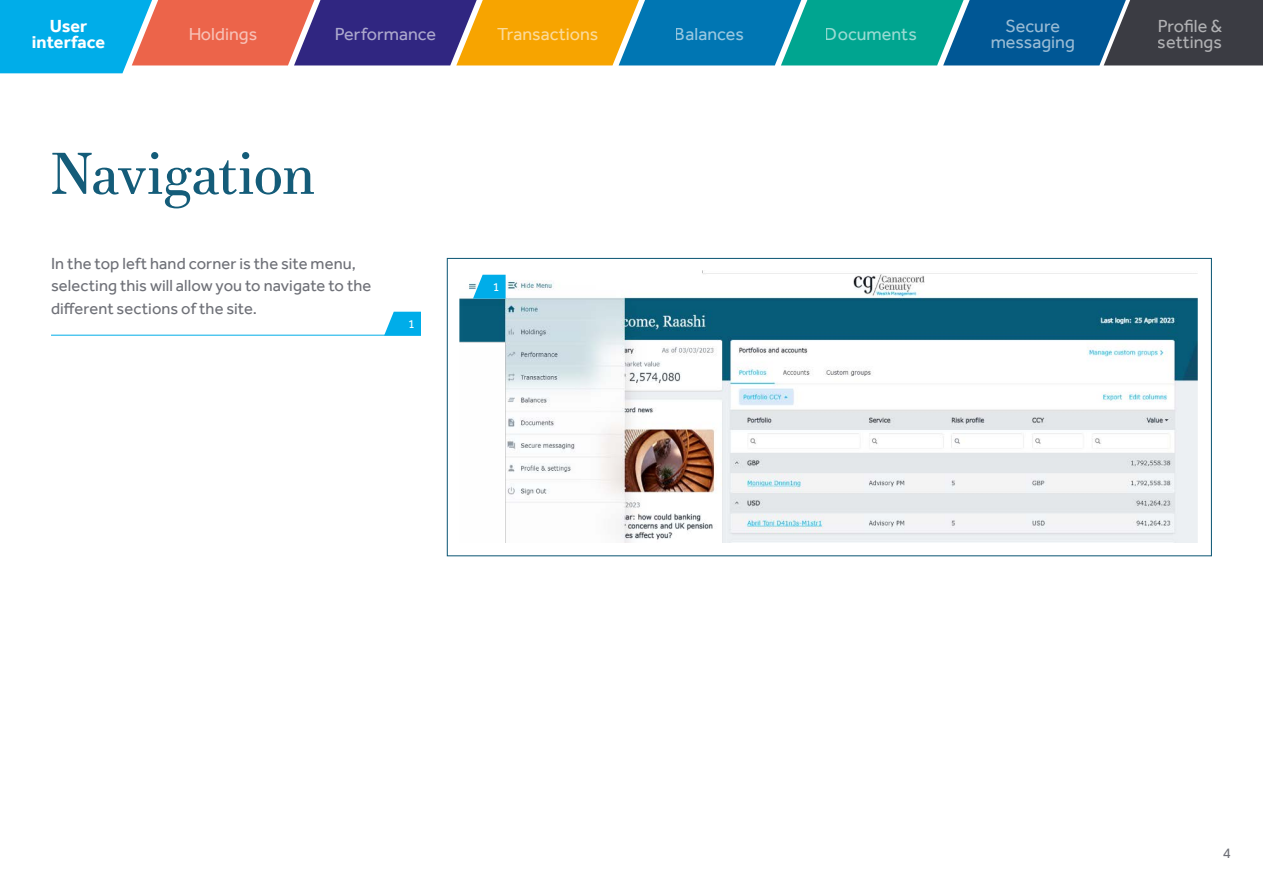
<style>
.page{position:relative;width:1263px;height:893px;background:#fff}
.page>*{position:absolute;margin:0;border:0;box-sizing:border-box;transform-origin:0 0}
.t1{font:57px "Essonnes Text";letter-spacing:-.02em;color:#145c79}
.t2{font:18px/16.5px "Effra";color:#fff;text-align:center}
.t3{font:700 18px/16.5px "Effra";color:#fff;text-align:center}
.t4{font:16.5px/22.5px "Effra";letter-spacing:.005em;color:#6e7077}
.t5{font:15px "Effra";color:#6e7077}
.t6{font:12.3px "Effra";color:#fff}
</style>
<div class="page">
<img style="left:459px;top:271px;width:738px;height:271px">
<svg style="left:473px;top:275px;width:42px;height:24px"></svg>
<hr style="left:51px;top:335px;width:370px;height:1px;background:#00ade9">
<svg style="left:384px;top:312px;width:37px;height:24px"></svg>
<svg style="left:0;top:0;width:1263px;height:73px;background:#5f828a"></svg>
<p class="t3" style="left:32px;top:18px;width:75px">User interface</p>
<p class="t2" style="left:188px;top:26px;width:71px">Holdings</p>
<p class="t2" style="left:334px;top:26px;width:103px">Performance</p>
<p class="t2" style="left:497px;top:26px;width:103px">Transactions</p>
<p class="t2" style="left:675px;top:26px;width:71px">Balances</p>
<p class="t2" style="left:825px;top:26px;width:94px">Documents</p>
<p class="t2" style="left:990px;top:18px;width:86px">Secure messaging</p>
<p class="t2" style="left:1157px;top:18px;width:66px;text-align:left">Profile &amp; settings</p>
<h1 class="t1" style="left:51px;top:132px;width:266px">Navigation</h1>
<p class="t4" style="left:51px;top:252px;width:322px">In the top left hand corner is the site menu, selecting this will allow you to navigate to the different sections of the site.</p>
<p class="t6" style="left:408px;top:316px;width:8px">1</p>
<p class="t6" style="left:493px;top:279px;width:8px">1</p>
<p class="t5" style="left:1223px;top:844px;width:10px">4</p>
</div>
